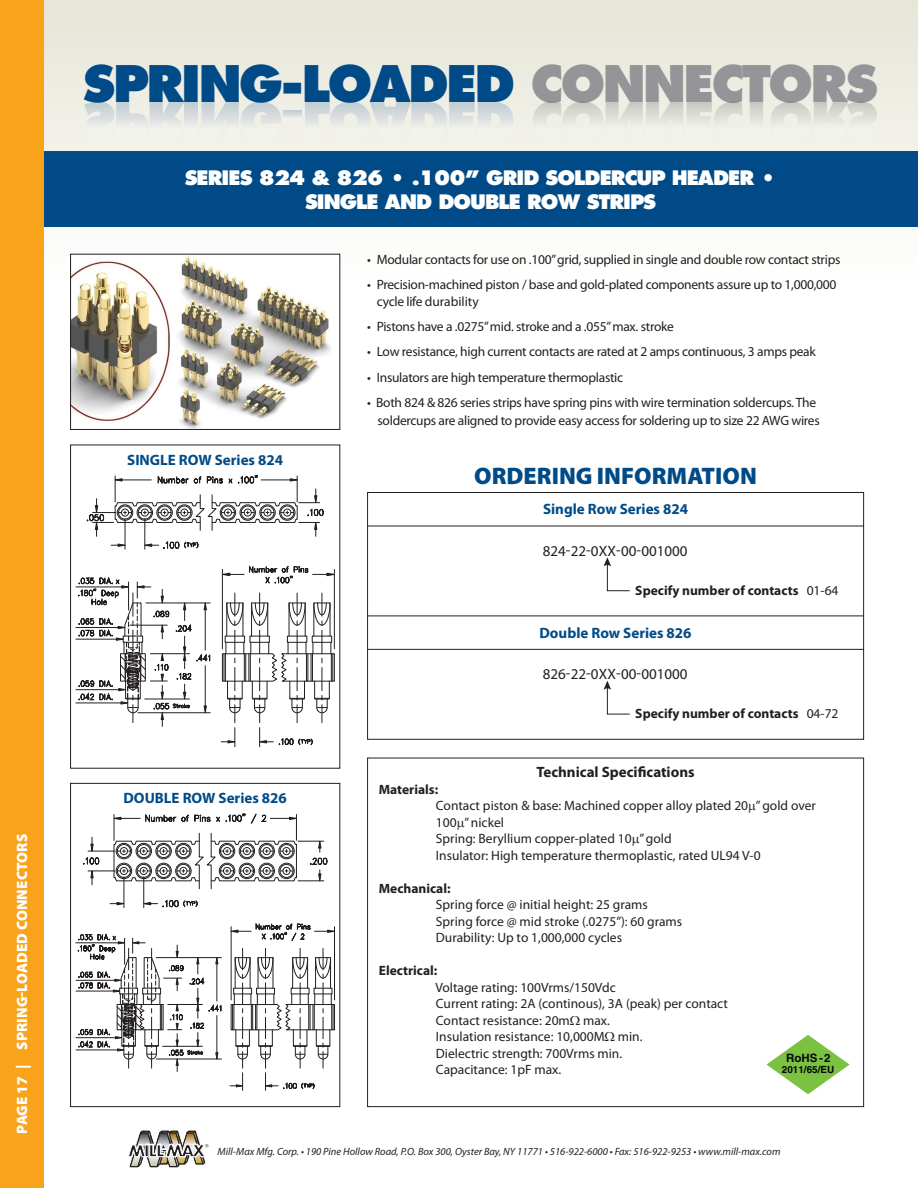
<style>
.page{position:relative;width:918px;height:1188px;background:#fff}
.page>*{position:absolute;margin:0;border:0;box-sizing:border-box;transform-origin:0 0}
.t1{font:800 49.2px "Futura LT";letter-spacing:-.05em;color:#004b87}
.t2{font:900 24px "Myriad Pro";color:#004b87}
.t3{font:800 19.5px/23.4px "Futura LT";letter-spacing:-.05em;color:#fff;text-align:center}
.t4{font:700 15px "Myriad Pro";color:#004b87}
.t5{font:15px "Myriad Pro";color:#231f20}
.t6{font:900 15px "Myriad Pro";letter-spacing:.01em;color:#fff}
.t7{font:700 15px "Myriad Pro";color:#231f20}
.t8{font:13.5px/16.5px "Myriad Pro";letter-spacing:-.015em;color:#231f20}
.t9{font:700 13.5px "Myriad Pro";color:#231f20}
.t10{font:700 11.55px "Helvetica";color:#070707}
.t11{font:italic 10.5px "Myriad Pro";color:#231f20}
.t12{font:700 9.9px "Helvetica";color:#020202}
.s1{color:#939598}
.s2{font-weight:400}
</style>
<div class="page">
<svg style="left:43px;top:0;width:875px;height:284px"></svg>
<svg style="left:84px;top:102px;width:100px;height:38px;background:#e4e7e4"></svg>
<svg style="left:184px;top:102px;width:14px;height:37px"></svg>
<svg style="left:202px;top:102px;width:79px;height:38px;background:#e3e6e3"></svg>
<svg style="left:284px;top:110px;width:17px;height:11px"></svg>
<svg style="left:305px;top:102px;width:209px;height:38px;background:#e2e6e3"></svg>
<svg style="left:533px;top:102px;width:344px;height:38px;background:#e7e6e0"></svg>
<img style="left:129px;top:1130px;width:67px;height:38px">
<svg style="left:128px;top:1131px;width:80px;height:36px"></svg>
<div style="left:0;top:151px;width:918px;height:76px;background:#004b87"></div>
<div style="left:0;top:0;width:43px;height:1188px;background:#f9a31b"></div>
<div style="left:70px;top:783px;width:270px;height:324px;border:1px solid #231f20"></div>
<div style="left:367px;top:492px;width:497px;height:248px;border:1px solid #231f20"></div>
<svg style="left:604px;top:557px;width:26px;height:34px"></svg>
<hr style="left:368px;top:526px;width:496px;height:1px;background:#231f20">
<hr style="left:368px;top:616px;width:496px;height:1px;background:#231f20">
<svg style="left:604px;top:681px;width:26px;height:34px"></svg>
<hr style="left:368px;top:649px;width:496px;height:1px;background:#231f20">
<svg style="left:766px;top:1035px;width:84px;height:59px"></svg>
<svg style="left:87px;top:475px;width:237px;height:74px"></svg>
<hr style="left:76px;top:639px;width:40px;height:1px;background:#231f20">
<hr style="left:76px;top:703px;width:45px;height:1px;background:#231f20">
<hr style="left:76px;top:587px;width:46px;height:1px;background:#231f20">
<hr style="left:222px;top:569px;width:1px;height:80px;background:#231f20">
<hr style="left:334px;top:569px;width:1px;height:80px;background:#231f20">
<hr style="left:76px;top:689px;width:43px;height:1px;background:#231f20">
<hr style="left:76px;top:627px;width:42px;height:1px;background:#231f20">
<svg style="left:221px;top:565px;width:114px;height:19px"></svg>
<svg style="left:221px;top:593px;width:114px;height:154px"></svg>
<svg style="left:78px;top:577px;width:132px;height:149px"></svg>
<hr style="left:76px;top:991px;width:37px;height:1px;background:#231f20">
<hr style="left:76px;top:1050px;width:42px;height:1px;background:#231f20">
<hr style="left:231px;top:927px;width:1px;height:73px;background:#231f20">
<hr style="left:334px;top:927px;width:1px;height:73px;background:#231f20">
<hr style="left:76px;top:1037px;width:40px;height:1px;background:#231f20">
<hr style="left:76px;top:980px;width:39px;height:1px;background:#231f20">
<hr style="left:76px;top:943px;width:42px;height:1px;background:#231f20">
<svg style="left:230px;top:923px;width:105px;height:18px"></svg>
<svg style="left:230px;top:948px;width:105px;height:142px"></svg>
<svg style="left:78px;top:933px;width:143px;height:139px"></svg>
<hr style="left:124px;top:877px;width:1px;height:31px;background:#231f20">
<hr style="left:144px;top:877px;width:1px;height:31px;background:#231f20">
<svg style="left:110px;top:902px;width:15px;height:3px"></svg>
<svg style="left:143px;top:900px;width:55px;height:7px"></svg>
<svg style="left:83px;top:814px;width:244px;height:75px"></svg>
<img style="left:72px;top:256px;width:266px;height:172px">
<div style="left:70px;top:254px;width:270px;height:176px;border:1px solid #231f20"></div>
<p class="t6" style="left:12px;top:1134px;width:301px;rotate:-90deg">PAGE 17 | SPRING-LOADED CONNECTORS</p>
<h1 class="t1" style="left:83px;top:52px;width:797px">SPRING-LOADED <span class="s1">CONNECTORS</span></h1>
<h3 class="t3" style="left:185px;top:166px;width:593px">SERIES 824 &amp; 826 • .100” GRID SOLDERCUP HEADER •<br>SINGLE AND DOUBLE ROW STRIPS</h3>
<p class="t4" style="left:127px;top:450px;width:157px">SINGLE ROW Series 824</p>
<p class="t4" style="left:124px;top:789px;width:165px">DOUBLE ROW Series 826</p>
<p class="t8" style="left:367px;top:251px;width:475px">• Modular contacts for use on .100” grid, supplied in single and double row contact strips</p>
<p class="t8" style="left:377px;top:276px;width:461px;text-indent:-10px">• Precision-machined piston / base and gold-plated components assure up to 1,000,000 cycle life durability</p>
<p class="t8" style="left:367px;top:318px;width:308px">• Pistons have a .0275” mid. stroke and a .055” max. stroke</p>
<p class="t8" style="left:367px;top:343px;width:450px">• Low resistance, high current contacts are rated at 2 amps continuous, 3 amps peak</p>
<p class="t8" style="left:367px;top:369px;width:258px">• Insulators are high temperature thermoplastic</p>
<p class="t8" style="left:367px;top:393px;width:454px;line-height:18px;text-align:right">• Both 824 &amp; 826 series strips have spring pins with wire termination soldercups. The soldercups are aligned to provide easy access for soldering up to size 22 AWG wires</p>
<h2 class="t2" style="left:474px;top:459px;width:284px">ORDERING INFORMATION</h2>
<p class="t4" style="left:543px;top:499px;width:147px">Single Row Series 824</p>
<p class="t5" style="left:543px;top:541px;width:146px">824-22-0XX-00-001000</p>
<p class="t9" style="left:635px;top:581px;width:205px">Specify number of contacts <span class="s2">01-64</span></p>
<p class="t4" style="left:540px;top:623px;width:154px">Double Row Series 826</p>
<p class="t5" style="left:543px;top:665px;width:146px">826-22-0XX-00-001000</p>
<p class="t9" style="left:635px;top:705px;width:205px">Specify number of contacts <span class="s2">04-72</span></p>
<p class="t7" style="left:536px;top:762px;width:160px">Technical Specifications</p>
<p class="t9" style="left:379px;top:780px;width:61px">Materials:</p>
<p class="t8" style="left:436px;top:797px;width:381px">Contact piston &amp; base: Machined copper alloy plated 20 ” gold over 100 ” nickel<br>Spring: Beryllium copper-plated 10 ” gold<br>Insulator: High temperature thermoplastic, rated UL94 V-0</p>
<p class="t9" style="left:379px;top:879px;width:73px">Mechanical:</p>
<p class="t8" style="left:436px;top:896px;width:248px">Spring force @ initial height: 25 grams<br>Spring force @ mid stroke (.0275”): 60 grams<br>Durability: Up to 1,000,000 cycles</p>
<p class="t9" style="left:379px;top:962px;width:60px">Electrical:</p>
<p class="t8" style="left:435px;top:979px;width:294px">Voltage rating: 100Vrms/150Vdc<br>Current rating: 2A (continous), 3A (peak) per contact Contact resistance: 20m max.<br>Insulation resistance: 10,000M min.<br>Dielectric strength: 700Vrms min.<br>Capacitance: 1pF max.</p>
<p class="t10" style="left:786px;top:1051px;width:46px">RoHS-2</p>
<p class="t12" style="left:782px;top:1063px;width:54px">2011/65/EU</p>
<p class="t11" style="left:217px;top:1145px;width:565px">Mill-Max Mfg. Corp. • 190 Pine Hollow Road, P.O. Box 300, Oyster Bay, NY 11771 • 516-922-6000 • Fax: 516-922-9253 • www.mill-max.com</p>
</div>
